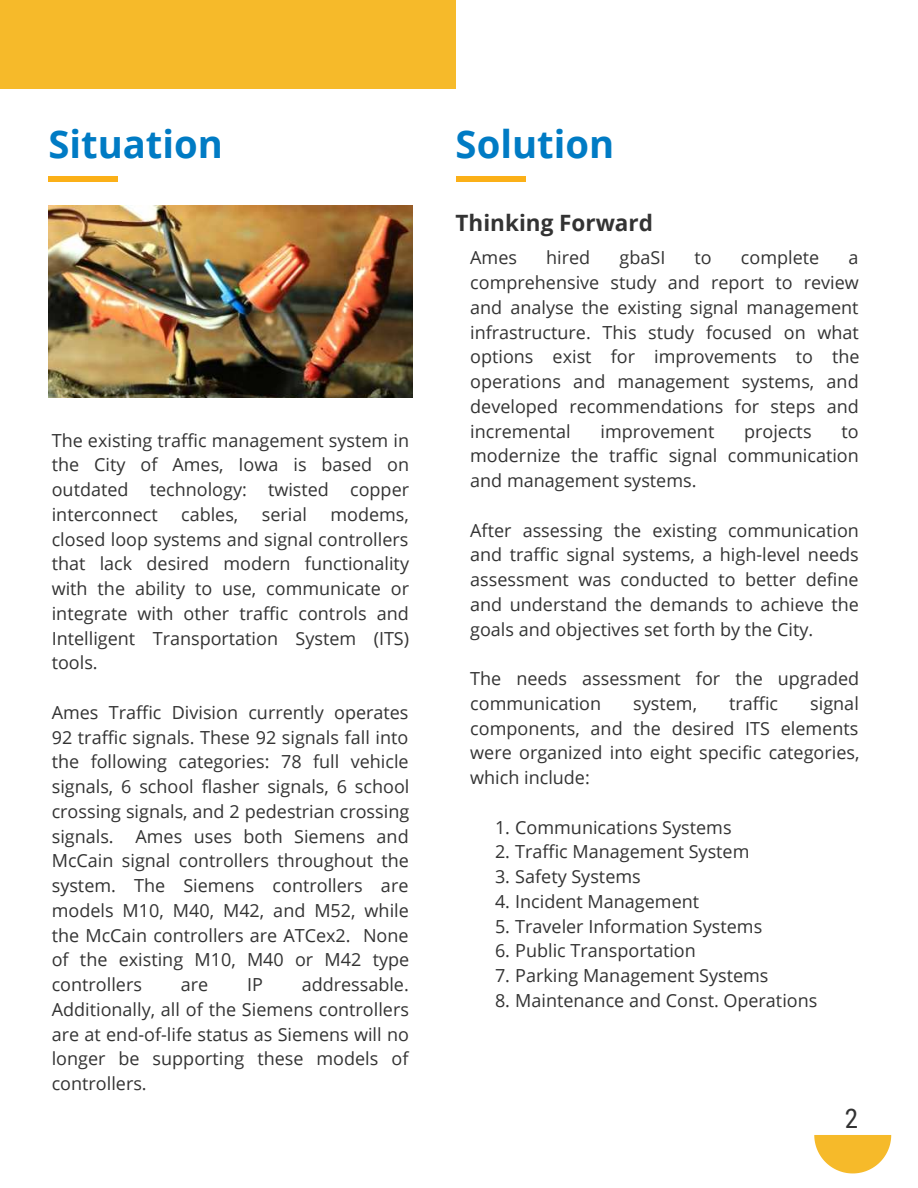
<style>
.page{position:relative;width:918px;height:1188px;background:#fff}
.page>*{position:absolute;margin:0;border:0;box-sizing:border-box;transform-origin:0 0}
.t1{font:700 38.25px "Open Sans";color:#007bc4}
.t2{font:27px "Roboto Condensed";color:#333}
.t3{font:700 22.5px "Open Sans";color:#333}
.t4{font:18px/24.8px "Open Sans";color:#333;text-align:justify}
</style>
<div class="page">
<img style="left:48px;top:206px;width:365px;height:191px">
<div style="left:48px;top:177px;width:70px;height:5px;background:#fbb018"></div>
<div style="left:0;top:0;width:456px;height:89px;background:#f6ba2a"></div>
<div style="left:456px;top:177px;width:69px;height:5px;background:#fbb018"></div>
<svg style="left:814px;top:1135px;width:77px;height:38px"></svg>
<h1 class="t1" style="left:48px;top:117px;width:176px">Situation</h1>
<p class="t4" style="left:52px;top:427px;width:359px">The existing traffic management system in the City of Ames, Iowa is based on outdated technology: twisted copper interconnect</p>
<p class="t4" style="left:52px;top:502px;width:359px;text-indent:279px">modems, closed loop systems and signal controllers that lack desired modern functionality with the ability to use, communicate or integrate with other traffic controls and Intelligent Transportation System (ITS) tools.</p>
<p class="t4" style="left:52px;top:700px;width:359px">Ames Traffic Division currently operates 92 traffic signals. These 92 signals fall into the following categories: 78 full vehicle signals, 6 school flasher signals, 6 school crossing signals, and 2 pedestrian crossing signals. Ames uses both Siemens and McCain signal controllers throughout the system. The Siemens controllers are models M10, M40, M42, and M52, while the McCain controllers are ATCex2. None of the existing M10, M40 or M42 type controllers</p>
<p class="t4" style="left:181px;top:502px;width:59px">cables,</p>
<p class="t4" style="left:262px;top:502px;width:47px">serial</p>
<p class="t4" style="left:52px;top:972px;width:359px;text-indent:250px">addressable.<br>Additionally, all of the Siemens controllers are at end-of-life status as Siemens will no longer be supporting these models of controllers.</p>
<p class="t4" style="left:181px;top:972px;width:29px">are</p>
<p class="t4" style="left:247px;top:972px;width:17px">IP</p>
<h1 class="t1" style="left:456px;top:117px;width:160px">Solution</h1>
<p class="t3" style="left:456px;top:207px;width:199px">Thinking Forward</p>
<p class="t4" style="left:470px;top:245px;width:48px">Ames</p>
<p class="t4" style="left:546px;top:245px;width:46px">hired</p>
<p class="t4" style="left:620px;top:245px;width:47px">gbaSI</p>
<p class="t4" style="left:695px;top:245px;width:19px">to</p>
<p class="t4" style="left:741px;top:245px;width:80px">complete</p>
<p class="t4" style="left:470px;top:245px;width:391px;text-indent:378px">a comprehensive study and report to review and analyse the existing signal management infrastructure. This study focused on what options exist for improvements to the operations and management systems, and developed recommendations for steps and incremental</p>
<p class="t4" style="left:600px;top:418px;width:115px">improvement</p>
<p class="t4" style="left:744px;top:418px;width:69px">projects</p>
<p class="t4" style="left:470px;top:418px;width:390px;text-indent:371px">to modernize the traffic signal communication and management systems.</p>
<p class="t4" style="left:470px;top:517px;width:390px">After assessing the existing communication and traffic signal systems, a high-level needs assessment was conducted to better define and understand the demands to achieve the goals and objectives set forth by the City.</p>
<p class="t4" style="left:470px;top:666px;width:391px">The needs assessment for the upgraded communication</p>
<p class="t4" style="left:633px;top:691px;width:65px">system,</p>
<p class="t4" style="left:729px;top:691px;width:51px">traffic</p>
<p class="t4" style="left:470px;top:691px;width:391px;text-indent:340px">signal components, and the desired ITS elements were organized into eight specific categories, which include:</p>
<p class="t4" style="left:495px;top:814px;width:238px">1. Communications Systems</p>
<p class="t4" style="left:495px;top:839px;width:256px">2. Traffic Management System</p>
<p class="t4" style="left:495px;top:864px;width:147px">3. Safety Systems</p>
<p class="t4" style="left:495px;top:889px;width:206px">4. Incident Management</p>
<p class="t4" style="left:495px;top:913px;width:269px">5. Traveler Information Systems</p>
<p class="t4" style="left:495px;top:938px;width:202px">6. Public Transportation</p>
<p class="t4" style="left:495px;top:963px;width:275px">7. Parking Management Systems</p>
<p class="t4" style="left:495px;top:988px;width:324px">8. Maintenance and Const. Operations</p>
<h2 class="t2" style="left:845px;top:1100px;width:15px">2</h2>
</div>
